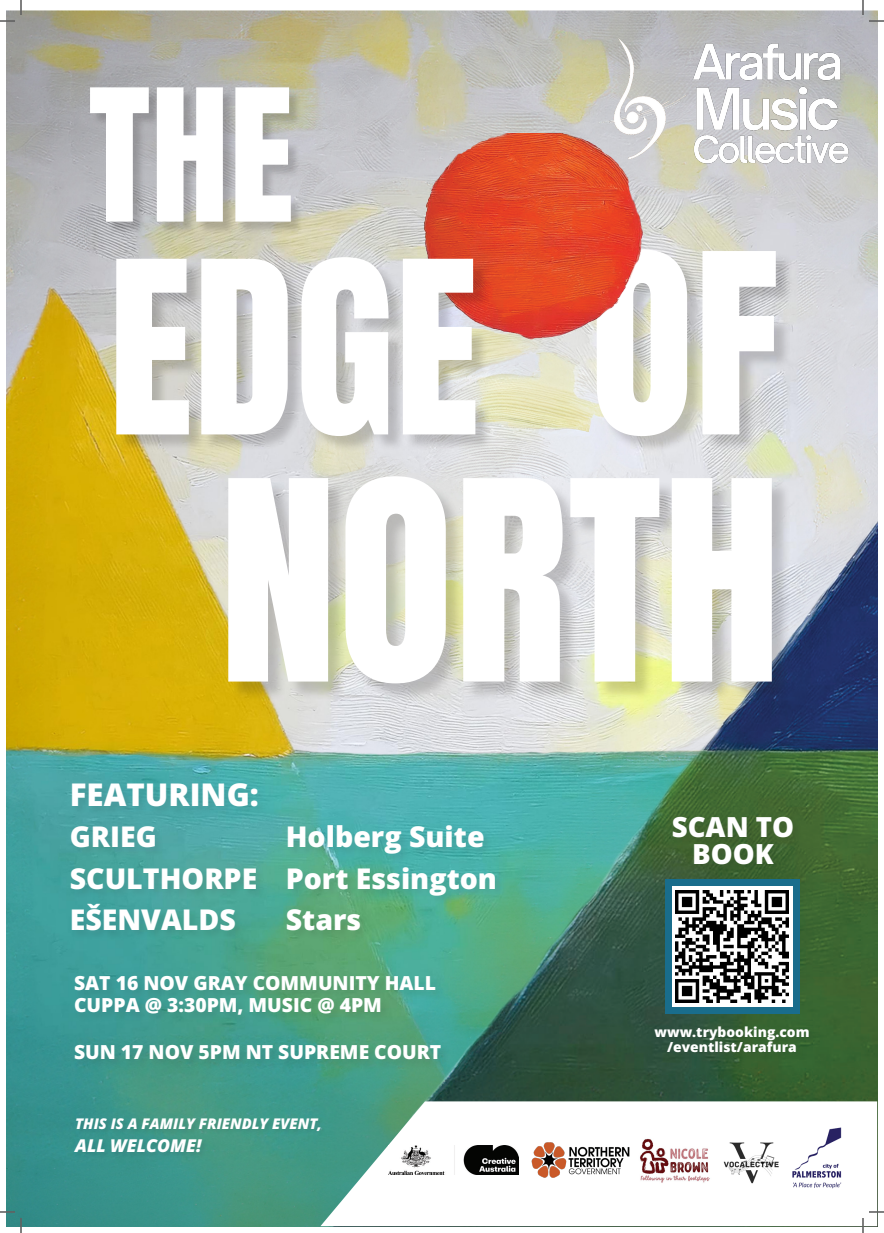
<style>
.page{position:relative;width:884px;height:1233px;background:#fff}
.page>*{position:absolute;margin:0;border:0;box-sizing:border-box;transform-origin:0 0}
.t1{font:236.7px "Anton";letter-spacing:.005em;color:#fff}
.t2{font:213.4px "Anton";color:#fff}
.t3{font:204.4px "Anton";color:#fff}
.t4{font:156.2px "Anton";color:#fff}
.t5{font:31.3px "Open Sans";color:#fff}
.t6{font:28.5px "Open Sans";color:#fff}
.t7{font:27.6px "Open Sans";color:#fff}
.t8{font:19.3px "Open Sans";color:#fff}
.t9{font:italic 17.7px "Open Sans";color:#fff}
.t10{font:italic 14.7px "Open Sans";color:#fff}
.t11{font:13.8px "Open Sans";color:#fff}
</style>
<div class="page">
<img style="left:7px;top:10px;width:870px;height:1216px">
<img style="left:591px;top:10px;width:270px;height:206px">
<div style="left:91px;top:89px;width:213px;height:146px;background:#231f20;opacity:.2"></div>
<div style="left:599px;top:252px;width:195px;height:202px;background:#231f20;opacity:.2"></div>
<img style="left:405px;top:133px;width:242px;height:214px">
<img style="left:119px;top:347px;width:758px;height:879px">
<img style="left:7px;top:233px;width:511px;height:579px">
<div style="left:231px;top:479px;width:561px;height:224px;background:#231f20;opacity:.2"></div>
<div style="left:118px;top:259px;width:374px;height:194px;background:#231f20;opacity:.2"></div>
<svg style="left:320px;top:1101px;width:557px;height:125px"></svg>
<div style="left:665px;top:879px;width:134px;height:135px;background:#196d8c"></div>
<div style="left:671px;top:815px;width:131px;height:58px;background:#3f612f"></div>
<div style="left:654px;top:1025px;width:163px;height:35px;background:#231f20;opacity:.1"></div>
<div style="left:70px;top:781px;width:435px;height:159px;background:#231f20;opacity:.1"></div>
<div style="left:73px;top:974px;width:373px;height:51px;background:#231f20;opacity:.1"></div>
<div style="left:73px;top:1043px;width:379px;height:27px;background:#231f20;opacity:.1"></div>
<div style="left:73px;top:1117px;width:254px;height:41px;background:#3e9685"></div>
<img style="left:530px;top:1141px;width:100px;height:37px">
<img style="left:389px;top:1145px;width:129px;height:29px">
<div style="left:672px;top:886px;width:121px;height:121px;background:#fff"></div>
<img style="left:676px;top:890px;width:112px;height:113px">
<img style="left:722px;top:1140px;width:58px;height:44px">
<img style="left:637px;top:1135px;width:76px;height:49px">
<img style="left:788px;top:1126px;width:60px;height:65px">
<svg style="left:0;top:1211px;width:15px;height:1px"></svg>
<svg style="left:869px;top:1211px;width:15px;height:1px"></svg>
<svg style="left:0;top:0;width:22px;height:22px"></svg>
<svg style="left:20px;top:1218px;width:2px;height:15px"></svg>
<svg style="left:862px;top:0;width:22px;height:22px"></svg>
<svg style="left:862px;top:1218px;width:2px;height:15px"></svg>
<p class="t4" style="left:89px;top:76px;width:207px">THE</p>
<p class="t3" style="left:108px;top:244px;width:372px">EDGE</p>
<p class="t2" style="left:590px;top:236px;width:191px">OF</p>
<p class="t1" style="left:219px;top:461px;width:563px">NORTH</p>
<p class="t5" style="left:70px;top:773px;width:191px">FEATURING:</p>
<p class="t6" style="left:70px;top:817px;width:89px">GRIEG</p>
<p class="t6" style="left:286px;top:817px;width:200px">Holberg Suite</p>
<p class="t6" style="left:70px;top:858px;width:429px">SCULTHORPE Port Essington</p>
<p class="t6" style="left:70px;top:900px;width:168px">EŠENVALDS</p>
<p class="t6" style="left:286px;top:900px;width:77px">Stars</p>
<p class="t8" style="left:74px;top:970px;width:364px">SAT 16 NOV GRAY COMMUNITY HALL</p>
<p class="t8" style="left:74px;top:992px;width:309px">CUPPA @ 3:30PM, MUSIC @ 4PM</p>
<p class="t8" style="left:74px;top:1039px;width:369px">SUN 17 NOV 5PM NT SUPREME COURT</p>
<p class="t10" style="left:75px;top:1113px;width:248px">THIS IS A FAMILY FRIENDLY EVENT,</p>
<p class="t9" style="left:75px;top:1133px;width:128px">ALL WELCOME!</p>
<p class="t7" style="left:672px;top:808px;width:124px">SCAN TO</p>
<p class="t7" style="left:692px;top:835px;width:83px">BOOK</p>
<p class="t11" style="left:654px;top:1022px;width:156px">www.trybooking.com</p>
<p class="t11" style="left:667px;top:1038px;width:131px">/eventlist/arafura</p>
</div>
